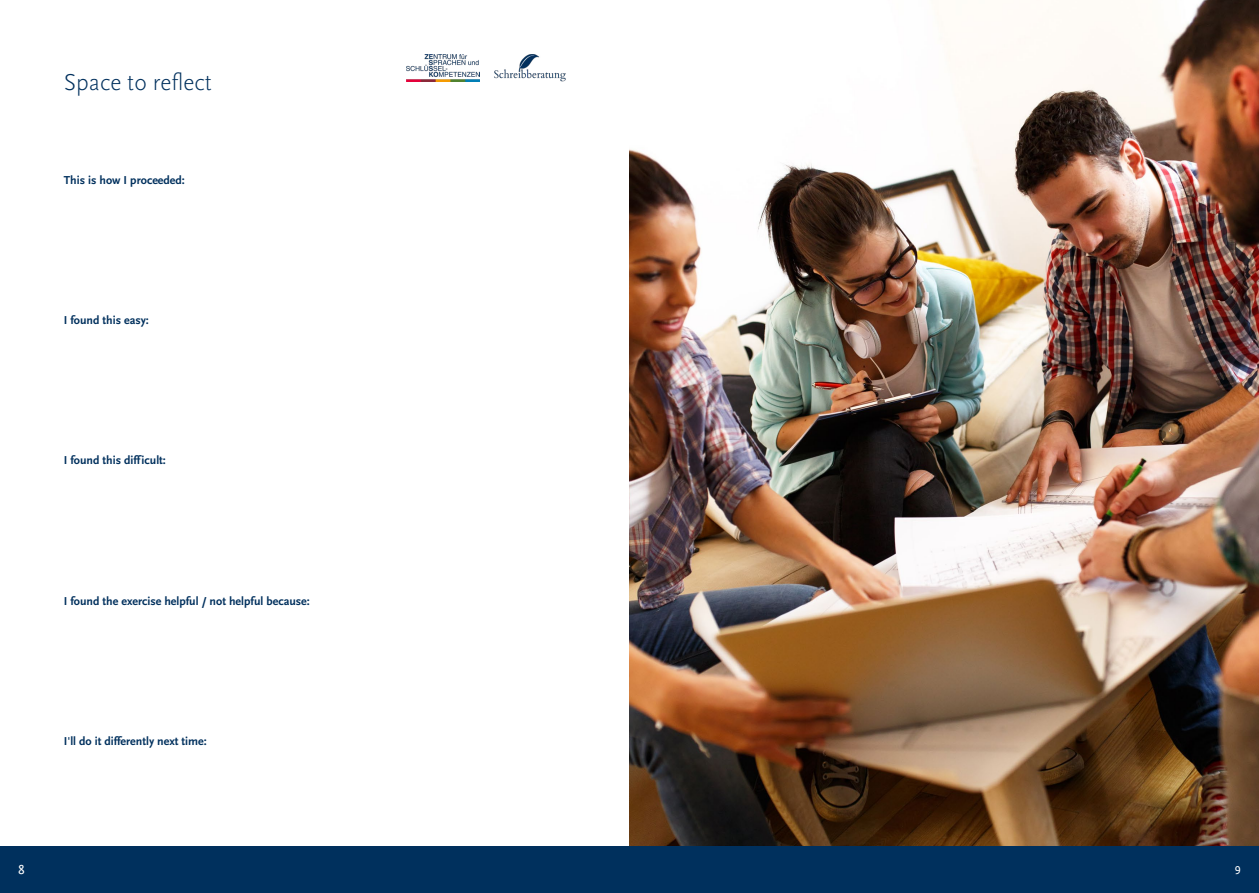
<style>
.page{position:relative;width:1259px;height:893px;background:#fff}
.page>*{position:absolute;margin:0;border:0;box-sizing:border-box;transform-origin:0 0}
.t1{font:300 24px "Scala Sans Pro";color:#00305d}
.t2{font:13.5px "Scala Sans Pro";color:#fff}
.t3{font:700 12px "Scala Sans Pro";color:#00305d}
.t4{font:12px "Scala Sans Pro";color:#fff}
</style>
<div class="page">
<img style="left:629px;top:0;width:630px;height:846px">
<div style="left:0;top:846px;width:1259px;height:47px;background:#00305d"></div>
<img style="left:407px;top:54px;width:72px;height:28px">
<img style="left:494px;top:54px;width:72px;height:27px">
<h1 class="t1" style="left:64px;top:68px;width:149px">Space to reflect</h1>
<p class="t3" style="left:64px;top:173px;width:123px">This is how I proceeded:</p>
<p class="t3" style="left:64px;top:313px;width:87px">I found this easy:</p>
<p class="t3" style="left:64px;top:454px;width:104px">I found this difficult:</p>
<p class="t3" style="left:64px;top:594px;width:248px">I found the exercise helpful / not helpful because:</p>
<p class="t3" style="left:64px;top:734px;width:145px">I'll do it differently next time:</p>
<p class="t2" style="left:18px;top:862px;width:8px">8</p>
<p class="t4" style="left:1234px;top:864px;width:7px">9</p>
</div>
